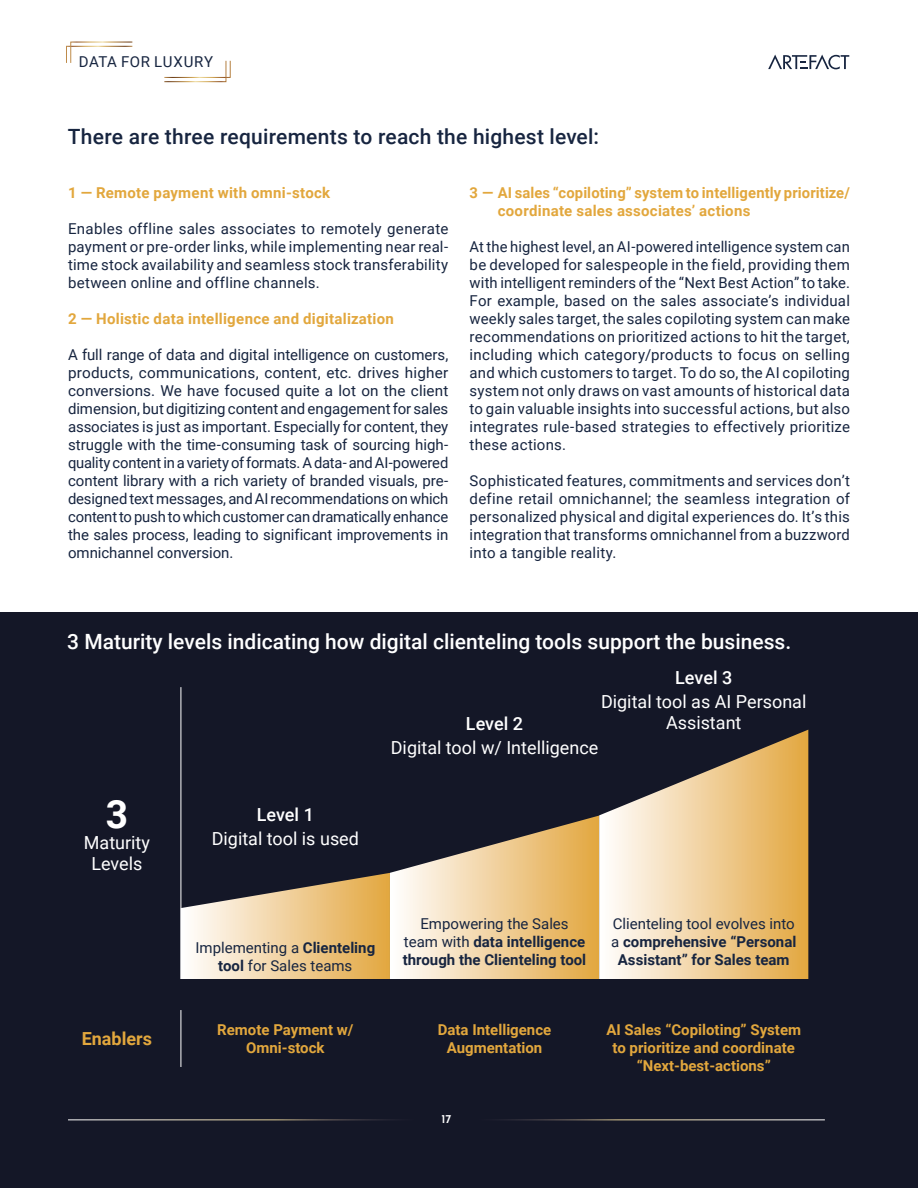
<style>
.page{position:relative;width:918px;height:1188px;background:#fff}
.page>*{position:absolute;margin:0;border:0;box-sizing:border-box;transform-origin:0 0}
.t1{font:700 39px "Roboto";color:#fff}
.t2{font:500 21px "Roboto";color:#fff}
.t3{font:500 21px "Roboto";letter-spacing:.01em;color:#172540}
.t4{font:18px/21px "Roboto";color:#fff;text-align:center}
.t5{font:500 18px "Roboto";color:#fff}
.t6{font:700 18px "Roboto";color:#e2a73d}
.t7{font:15px/18px "Roboto";letter-spacing:.01em;color:#172540;text-align:justify}
.t8{font:700 15px/18px "Roboto";letter-spacing:.005em;color:#e2a73d;text-align:center}
.t9{font:700 15px/18px "Roboto";color:#172540;text-align:center}
.t10{font:15px "Roboto";letter-spacing:.04em;color:#172540}
.t11{font:600 12px "Josefin Sans";color:#fff}
.s1{font-weight:700}
.s2{font-weight:400}
</style>
<div class="page">
<div style="left:0;top:613px;width:918px;height:575px;background:#141727"></div>
<svg style="left:768px;top:55px;width:81px;height:14px"></svg>
<svg style="left:66px;top:41px;width:67px;height:22px"></svg>
<svg style="left:164px;top:60px;width:67px;height:22px"></svg>
<svg style="left:182px;top:816px;width:417px;height:163px"></svg>
<svg style="left:599px;top:730px;width:209px;height:249px"></svg>
<hr style="left:181px;top:687px;width:1px;height:292px;background:#fff">
<hr style="left:181px;top:1010px;width:1px;height:57px;background:#fff">
<hr style="left:475px;top:1119px;width:350px;height:1px;background:#fff">
<hr style="left:68px;top:1119px;width:350px;height:1px;background:#fff">
<p class="t10" style="left:79px;top:51px;width:136px">DATA FOR LUXURY</p>
<h2 class="t3" style="left:68px;top:122px;width:532px">There are three requirements to reach the highest level:</h2>
<p class="t8" style="left:68px;top:183px;width:264px">1 — Remote payment with omni-stock</p>
<p class="t7" style="left:68px;top:219px;width:382px">Enables offline sales associates to remotely generate payment or pre-order links, while implementing near real&shy;time stock availability and seamless stock transferability between online and offline channels.</p>
<p class="t8" style="left:68px;top:309px;width:327px">2 — Holistic data intelligence and digitalization</p>
<p class="t7" style="left:68px;top:345px;width:382px">A full range of data and digital intelligence on customers, products, communications, content, etc. drives higher conversions. We have focused quite a lot on the client dimension, but digitizing content and engagement for sales associates is just as important. Especially for content, they struggle with the time-consuming task of sourcing high&shy;quality content in a variety of formats. A data- and AI-powered content library with a rich variety of branded visuals, pre&shy;designed text messages, and AI recommendations on which content to push to which customer can dramatically enhance the sales process, leading to significant improvements in omnichannel conversion.</p>
<p class="t8" style="left:498px;top:183px;width:354px;text-align:left;text-indent:-28px">3 — AI sales “copiloting” system to intelligently prioritize/ coordinate sales associates’ actions</p>
<p class="t7" style="left:470px;top:237px;width:382px">At the highest level, an AI-powered intelligence system can be developed for salespeople in the field, providing them with intelligent reminders of the “Next Best Action” to take.<br>For example, based on the sales associate’s individual weekly sales target, the sales copiloting system can make recommendations on prioritized actions to hit the target, including which category/products to focus on selling and which customers to target. To do so, the AI copiloting system not only draws on vast amounts of historical data to gain valuable insights into successful actions, but also integrates rule-based strategies to effectively prioritize these actions.</p>
<p class="t7" style="left:470px;top:471px;width:382px">Sophisticated features, commitments and services don’t define retail omnichannel; the seamless integration of personalized physical and digital experiences do. It’s this integration that transforms omnichannel from a buzzword into a tangible reality.</p>
<h2 class="t2" style="left:67px;top:627px;width:726px">3 Maturity levels indicating how digital clienteling tools support the business.</h2>
<p class="t5" style="left:466px;top:711px;width:59px">Level 2</p>
<p class="t5" style="left:675px;top:665px;width:59px">Level 3</p>
<p class="t4" style="left:601px;top:691px;width:207px">Digital tool as AI Personal<br>Assistant</p>
<h1 class="t1" style="left:106px;top:787px;width:24px">3</h1>
<p class="t4" style="left:84px;top:832px;width:68px">Maturity<br>Levels</p>
<p class="t6" style="left:82px;top:1026px;width:72px">Enablers</p>
<p class="t5" style="left:257px;top:802px;width:59px">Level 1</p>
<p class="t4" style="left:212px;top:828px;width:149px">Digital tool is used</p>
<p class="t4" style="left:391px;top:736px;width:209px">Digital tool w/ Intelligence</p>
<p class="t7" style="left:195px;top:938px;width:181px;text-align:center">Implementing a <span class="s1">Clienteling tool</span> for Sales teams</p>
<p class="t9" style="left:403px;top:914px;width:185px"><span class="s2">Empowering the Sales team with</span> data intelligence through the Clienteling tool</p>
<p class="t9" style="left:611px;top:914px;width:187px"><span class="s2">Clienteling tool evolves into a</span> comprehensive “Personal<br>Assistant” for Sales team</p>
<p class="t8" style="left:217px;top:1020px;width:138px">Remote Payment w/<br>Omni-stock</p>
<p class="t8" style="left:438px;top:1020px;width:115px">Data Intelligence<br>Augmentation</p>
<p class="t8" style="left:606px;top:1020px;width:196px">AI Sales “Copiloting” System to prioritize and coordinate “Next-best-actions”</p>
<p class="t11" style="left:441px;top:1109px;width:12px">17</p>
</div>
